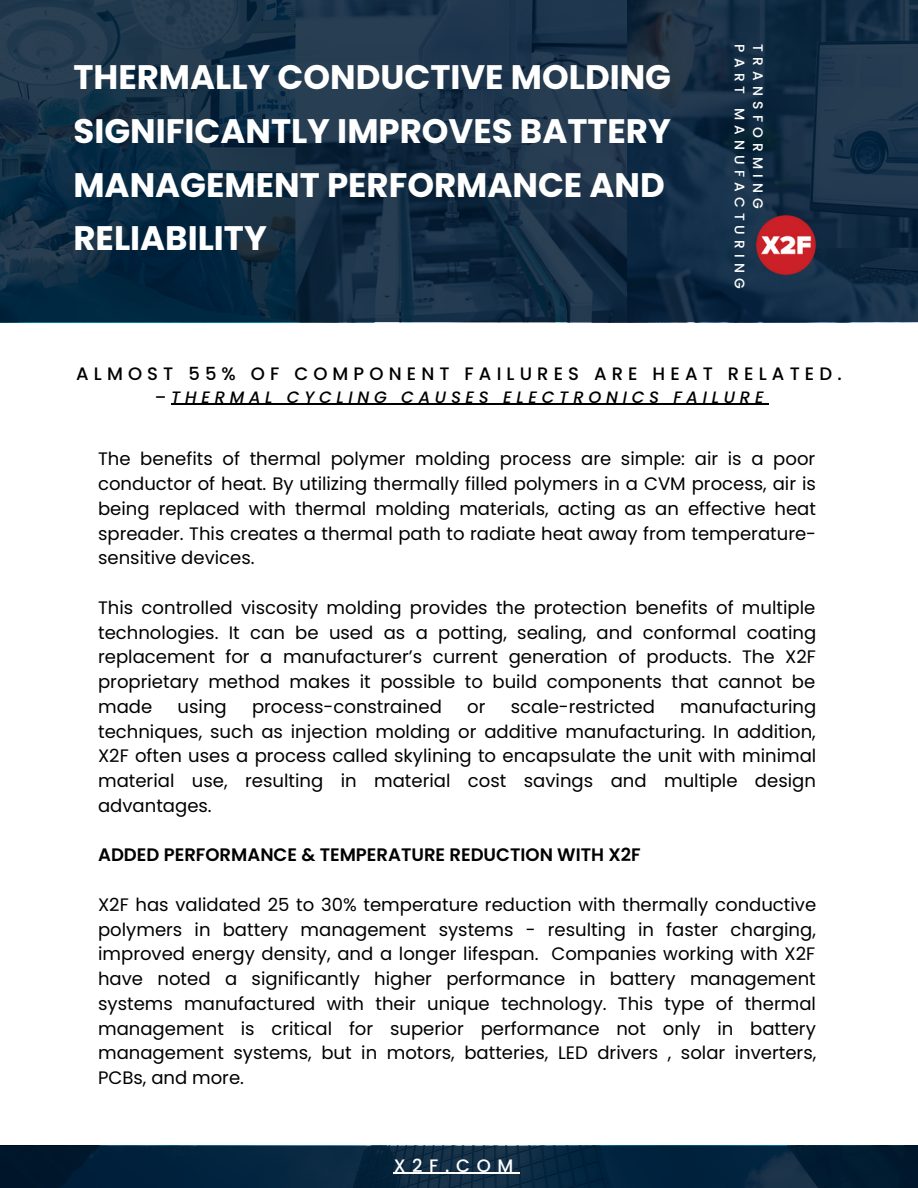
<style>
.page{position:relative;width:918px;height:1188px;background:#fff}
.page>*{position:absolute;margin:0;border:0;box-sizing:border-box;transform-origin:0 0}
.t1{font:700 34.05px/53.6px "Poppins";color:#fff}
.t2{font:18px/24.8px "Poppins";color:#000;text-align:justify}
.t3{font:600 18px "Poppins";color:#000}
.t4{font:500 18px "Poppins";letter-spacing:.285em;color:#000}
.t5{font:500 18px "Poppins";letter-spacing:.37em;color:#fff}
.t6{font:italic 500 16.5px "Poppins";letter-spacing:.285em;color:#000}
.t7{font:500 13.8px/18.5px "Poppins";letter-spacing:.37em;color:#fff}
.s1{font-style:normal}
</style>
<div class="page">
<svg style="left:0;top:0;width:918px;height:322px;background:#152f46"></svg>
<svg style="left:0;top:1146px;width:918px;height:42px;background:#06243c"></svg>
<img style="left:756px;top:214px;width:60px;height:61px">
<hr style="left:171px;top:404px;width:597px;height:1px;background:#000">
<hr style="left:394px;top:1173px;width:126px;height:1px;background:#fff">
<h1 class="t1" style="left:73px;top:51px;width:599px">THERMALLY CONDUCTIVE MOLDING<br>SIGNIFICANTLY IMPROVES BATTERY<br>MANAGEMENT PERFORMANCE AND<br>RELIABILITY</h1>
<p class="t7" style="left:767px;top:44px;width:246px;rotate:90deg">TRANSFORMING<br>PART MANUFACTURING</p>
<p class="t4" style="left:76px;top:361px;width:767px">ALMOST 55% OF COMPONENT FAILURES ARE HEAT RELATED.</p>
<p class="t6" style="left:155px;top:385px;width:611px"><span class="s1">–</span>THERMAL CYCLING CAUSES ELECTRONICS FAILURE</p>
<p class="t2" style="left:98px;top:447px;width:720px">The benefits of thermal polymer molding process are simple: air is a poor conductor of heat. By utilizing thermally filled polymers in a CVM process, air is being replaced with thermal molding materials, acting as an effective heat spreader. This creates a thermal path to radiate heat away from temperature&shy;sensitive devices.</p>
<p class="t2" style="left:98px;top:595px;width:720px">This controlled viscosity molding provides the protection benefits of multiple technologies. It can be used as a potting, sealing, and conformal coating replacement for a manufacturer’s current generation of products. The X2F proprietary method makes it possible to build components that cannot be made</p>
<p class="t2" style="left:98px;top:694px;width:720px;text-indent:582px">manufacturing techniques, such as injection molding or additive manufacturing. In addition, X2F often uses a process called skylining to encapsulate the unit with minimal material use, resulting in material cost savings and multiple design advantages.</p>
<p class="t3" style="left:98px;top:843px;width:544px">ADDED PERFORMANCE &amp; TEMPERATURE REDUCTION WITH X2F</p>
<p class="t2" style="left:98px;top:892px;width:720px">X2F has validated 25 to 30% temperature reduction with thermally conductive polymers in battery management systems - resulting in faster charging, improved energy density, and a longer lifespan. Companies working with X2F have noted a significantly higher performance in battery management systems manufactured with their unique technology. This type of thermal management is critical for superior performance not only in battery management systems, but in motors, batteries, LED drivers , solar inverters, PCBs, and more.</p>
<p class="t2" style="left:178px;top:694px;width:51px">using</p>
<p class="t2" style="left:252px;top:694px;width:191px">process-constrained</p>
<p class="t2" style="left:467px;top:694px;width:20px">or</p>
<p class="t2" style="left:511px;top:694px;width:146px">scale-restricted</p>
<p class="t5" style="left:394px;top:1153px;width:121px">X2F.COM</p>
</div>
